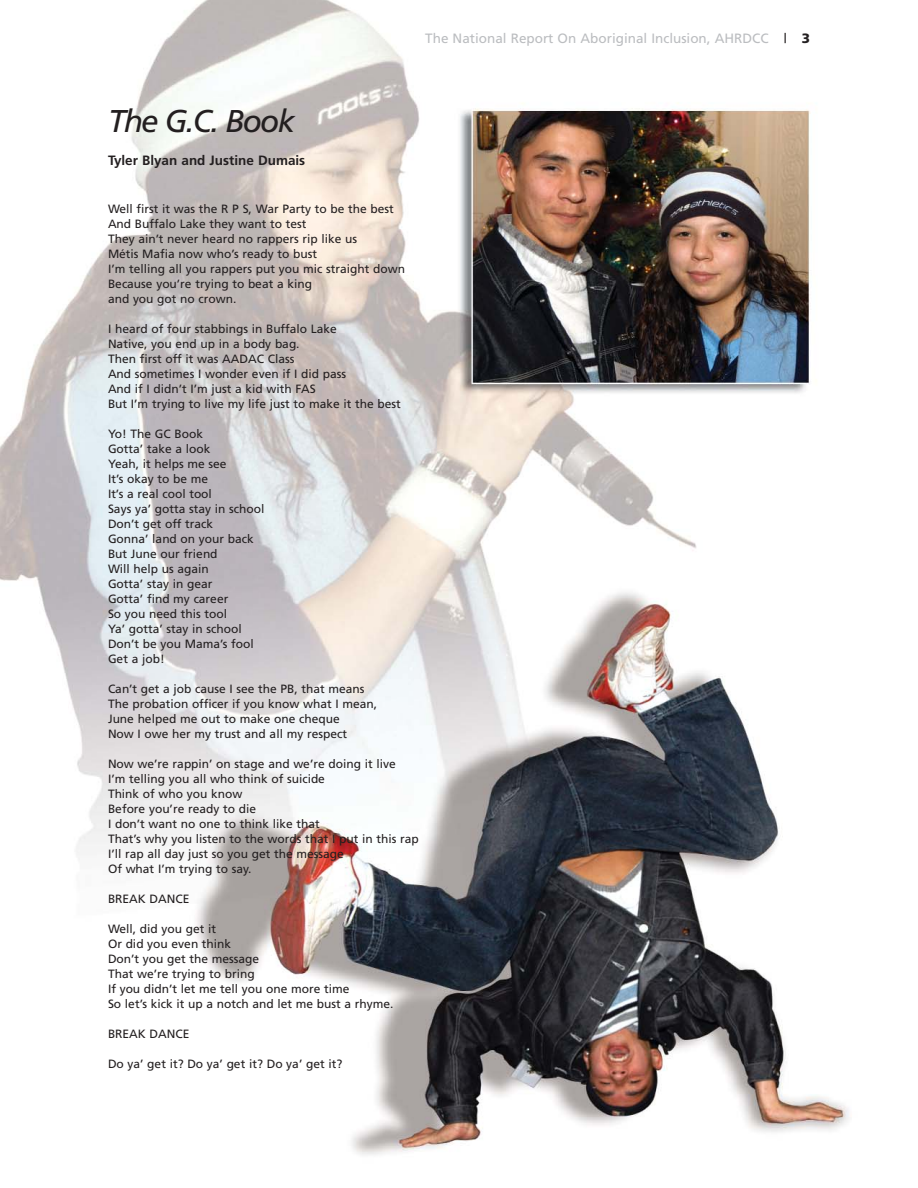
<style>
.page{position:relative;width:918px;height:1188px;background:#fff}
.page>*{position:absolute;margin:0;border:0;box-sizing:border-box;transform-origin:0 0}
.t1{font:italic 31.5px "Frutiger";letter-spacing:-.055em;color:#231f20}
.t2{font:13.5px "Frutiger";color:#bbbdc0}
.t3{font:700 13.5px "Frutiger";color:#231f20}
.t4{font:12px/15px "Frutiger";color:#231f20}
.s1{color:#231f20}
.s2{font-weight:900;color:#231f20}
</style>
<div class="page">
<img style="left:0;top:0;width:849px;height:1155px">
<p class="t2" style="left:425px;top:33px;width:386px">The National Report On Aboriginal Inclusion, AHRDCC <span class="s1">|</span> <span class="s2">3</span></p>
<h1 class="t1" style="left:108px;top:108px;width:189px">The G.C. Book</h1>
<p class="t3" style="left:108px;top:154px;width:199px">Tyler Blyan and Justine Dumais</p>
<p class="t4" style="left:108px;top:202px;width:299px">Well first it was the R P S, War Party to be the best And Buffalo Lake they want to test<br>They ain’t never heard no rappers rip like us<br>Métis Mafia now who’s ready to bust<br>I’m telling all you rappers put you mic straight down Because you’re trying to beat a king<br>and you got no crown.</p>
<p class="t4" style="left:108px;top:322px;width:294px">I heard of four stabbings in Buffalo Lake<br>Native, you end up in a body bag.<br>Then first off it was AADAC Class<br>And sometimes I wonder even if I did pass<br>And if I didn’t I’m just a kid with FAS<br>But I’m trying to live my life just to make it the best</p>
<p class="t4" style="left:108px;top:427px;width:158px">Yo! The GC Book<br>Gotta’ take a look<br>Yeah, it helps me see<br>It’s okay to be me<br>It’s a real cool tool<br>Says ya’ gotta stay in school<br>Don’t get off track<br>Gonna’ land on your back<br>But June our friend<br>Will help us again<br>Gotta’ stay in gear<br>Gotta’ find my career<br>So you need this tool<br>Ya’ gotta’ stay in school<br>Don’t be you Mama’s fool<br>Get a job!</p>
<p class="t4" style="left:108px;top:682px;width:271px">Can’t get a job cause I see the PB, that means The probation officer if you know what I mean, June helped me out to make one cheque<br>Now I owe her my trust and all my respect</p>
<p class="t4" style="left:108px;top:757px;width:312px">Now we’re rappin’ on stage and we’re doing it live<br>I’m telling you all who think of suicide<br>Think of who you know<br>Before you’re ready to die<br>I don’t want no one to think like that<br>That’s why you listen to the words that I put in this rap I’ll rap all day just so you get the message<br>Of what I’m trying to say.</p>
<p class="t4" style="left:108px;top:892px;width:83px">BREAK DANCE</p>
<p class="t4" style="left:108px;top:922px;width:287px">Well, did you get it<br>Or did you even think<br>Don’t you get the message<br>That we’re trying to bring<br>If you didn’t let me tell you one more time<br>So let’s kick it up a notch and let me bust a rhyme.</p>
<p class="t4" style="left:108px;top:1027px;width:83px">BREAK DANCE</p>
<p class="t4" style="left:108px;top:1057px;width:236px">Do ya’ get it? Do ya’ get it? Do ya’ get it?</p>
</div>
